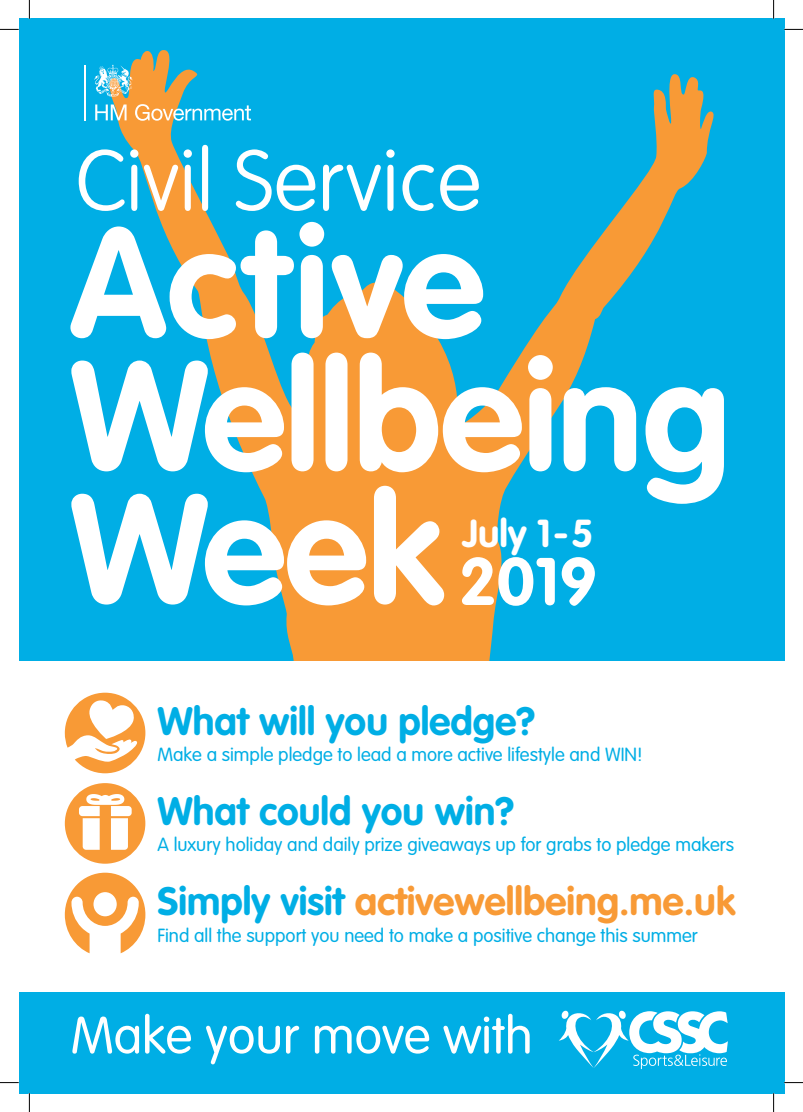
<style>
.page{position:relative;width:803px;height:1112px;background:#fff}
.page>*{position:absolute;margin:0;border:0;box-sizing:border-box;transform-origin:0 0}
.t1{font:700 153px/133.1px "VAG Rounded";color:#fff}
.t2{font:100 84.88px "VAG Rounded";color:#fff}
.t3{font:700 66.12px "VAG Rounded";color:#fff}
.t4{font:300 51.12px "VAG Rounded";color:#fff}
.t5{font:700 39px "VAG Rounded";color:#00aee5}
.t6{font:700 39px "VAG Rounded";color:#f89a36}
.t7{font:700 38.38px "VAG Rounded";color:#fff}
.t8{font:300 18.75px "VAG Rounded";color:#00aee5}
.s1{color:#00aee5}
</style>
<div class="page">
<div style="left:19px;top:991px;width:765px;height:101px;background:#00aee5"></div>
<div style="left:19px;top:19px;width:765px;height:641px;background:#00aee5"></div>
<svg style="left:84px;top:50px;width:630px;height:610px"></svg>
<svg style="left:559px;top:1010px;width:169px;height:58px"></svg>
<svg style="left:65px;top:692px;width:80px;height:81px"></svg>
<svg style="left:65px;top:783px;width:80px;height:80px"></svg>
<svg style="left:65px;top:872px;width:80px;height:81px"></svg>
<hr style="left:84px;top:65px;width:2px;height:55px;background:#fff">
<svg style="left:95px;top:104px;width:32px;height:16px"></svg>
<svg style="left:135px;top:104px;width:116px;height:17px"></svg>
<svg style="left:94px;top:65px;width:39px;height:31px"></svg>
<svg style="left:0;top:29px;width:19px;height:1px"></svg>
<svg style="left:784px;top:29px;width:19px;height:1px"></svg>
<svg style="left:0;top:1082px;width:19px;height:1px"></svg>
<svg style="left:784px;top:1081px;width:19px;height:2px"></svg>
<svg style="left:29px;top:0;width:1px;height:19px"></svg>
<svg style="left:29px;top:1092px;width:1px;height:19px"></svg>
<svg style="left:773px;top:0;width:1px;height:19px"></svg>
<svg style="left:773px;top:1092px;width:1px;height:19px"></svg>
<h2 class="t2" style="left:75px;top:132px;width:407px">Civil Service</h2>
<h1 class="t1" style="left:70px;top:215px;width:661px">Active<br>Wellbeing<br>Week</h1>
<h3 class="t7" style="left:463px;top:510px;width:132px">July 1-5</h3>
<h3 class="t3" style="left:459px;top:542px;width:140px">2019</h3>
<h3 class="t5" style="left:157px;top:698px;width:379px">What will you pledge?</h3>
<p class="t8" style="left:157px;top:743px;width:487px">Make a simple pledge to lead a more active lifestyle and WIN!</p>
<h3 class="t5" style="left:157px;top:788px;width:358px">What could you win?</h3>
<p class="t8" style="left:157px;top:833px;width:578px">A luxury holiday and daily prize giveaways up for grabs to pledge makers</p>
<h3 class="t6" style="left:157px;top:878px;width:579px"><span class="s1">Simply visit</span> activewellbeing.me.uk</h3>
<p class="t8" style="left:157px;top:924px;width:542px">Find all the support you need to make a positive change this summer</p>
<h3 class="t4" style="left:71px;top:1005px;width:463px">Make your move with</h3>
</div>
